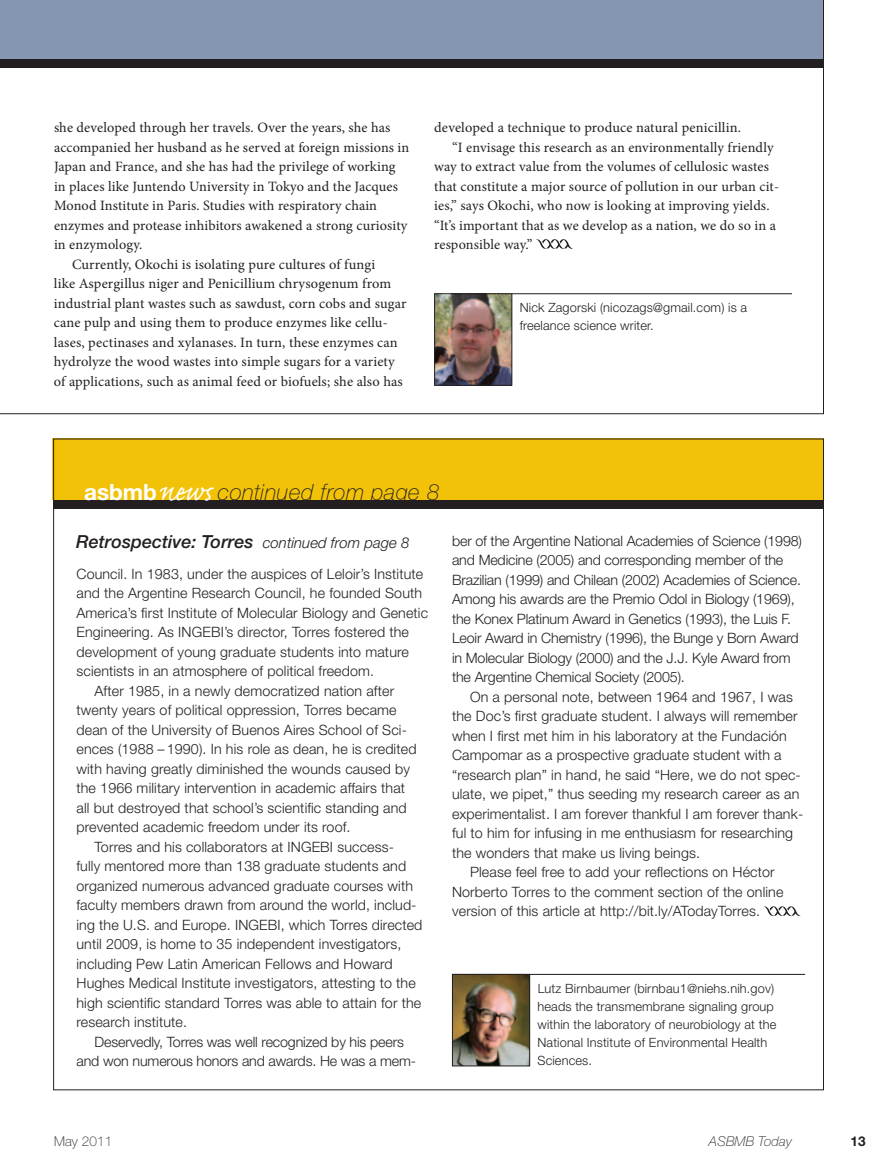
<style>
.page{position:relative;width:891px;height:1175px;background:#fff}
.page>*{position:absolute;margin:0;border:0;box-sizing:border-box;transform-origin:0 0}
.t1{font:italic 100 22.5px "Helvetica Neue LT Std";letter-spacing:.02em;color:#231f20}
.t2{font:italic 500 18px "Helvetica Neue LT Std";color:#231f20}
.t3{font:300 14.25px "Helvetica Neue LT Std";letter-spacing:.01em;color:#231f20}
.t4{font:14.25px "Minion Pro";letter-spacing:.005em;color:#231f20}
.t5{font:300 14.25px/19.5px "Helvetica Neue LT Std";letter-spacing:-.01em;color:#231f20}
.t6{font:italic 100 13.5px "Helvetica Neue LT Std";letter-spacing:.01em;color:#231f20}
.t7{font:100 13.5px "Helvetica Neue LT Std";letter-spacing:.01em;color:#231f20}
.t8{font:700 13.5px "Helvetica Neue LT Std";color:#231f20}
.t9{font:300 12.75px/18px "Helvetica Neue LT Std";letter-spacing:.01em;color:#231f20}
.s1{font-weight:700;font-style:normal;color:#fff}
.s2{font-family:"Caflisch Script Pro";font-weight:400;font-style:normal;font-size:36px;color:#fff}
.s3{font-weight:300;font-size:15px}
</style>
<div class="page">
<div style="left:53px;top:438px;width:771px;height:70px;background:#231f20"></div>
<div style="left:53px;top:438px;width:771px;height:62px;background:#f2c209"></div>
<svg style="left:0;top:0;width:824px;height:414px"></svg>
<hr style="left:434px;top:293px;width:358px;height:1px;background:#231f20">
<svg style="left:536px;top:238px;width:37px;height:11px"></svg>
<img style="left:436px;top:295px;width:74px;height:89px">
<div style="left:434px;top:293px;width:78px;height:93px;border:1px solid #231f20"></div>
<hr style="left:452px;top:974px;width:353px;height:1px;background:#231f20">
<svg style="left:764px;top:906px;width:37px;height:10px"></svg>
<img style="left:454px;top:976px;width:74px;height:88px">
<div style="left:452px;top:974px;width:78px;height:92px;border:1px solid #231f20"></div>
<p class="t4" style="left:54px;top:118px;width:338px">she developed through her travels. Over the years, she has</p>
<p class="t4" style="left:54px;top:137px;width:357px">accompanied her husband as he served at foreign missions in</p>
<p class="t4" style="left:54px;top:157px;width:343px">Japan and France, and she has had the privilege of working</p>
<p class="t4" style="left:54px;top:176px;width:346px">in places like Juntendo University in Tokyo and the Jacques</p>
<p class="t4" style="left:54px;top:196px;width:325px">Monod Institute in Paris. Studies with respiratory chain</p>
<p class="t4" style="left:54px;top:215px;width:355px">enzymes and protease inhibitors awakened a strong curiosity</p>
<p class="t4" style="left:54px;top:235px;width:90px">in enzymology.</p>
<p class="t4" style="left:72px;top:254px;width:305px">Currently, Okochi is isolating pure cultures of fungi</p>
<p class="t4" style="left:54px;top:274px;width:339px">like Aspergillus niger and Penicillium chrysogenum from</p>
<p class="t4" style="left:54px;top:293px;width:354px">industrial plant wastes such as sawdust, corn cobs and sugar</p>
<p class="t4" style="left:54px;top:313px;width:335px">cane pulp and using them to produce enzymes like cellu-</p>
<p class="t4" style="left:54px;top:332px;width:345px">lases, pectinases and xylanases. In turn, these enzymes can</p>
<p class="t4" style="left:54px;top:352px;width:342px">hydrolyze the wood wastes into simple sugars for a variety</p>
<p class="t4" style="left:54px;top:371px;width:350px">of applications, such as animal feed or biofuels; she also has</p>
<p class="t4" style="left:434px;top:118px;width:308px">developed a technique to produce natural penicillin.</p>
<p class="t4" style="left:452px;top:137px;width:323px">“I envisage this research as an environmentally friendly</p>
<p class="t4" style="left:434px;top:157px;width:336px">way to extract value from the volumes of cellulosic wastes</p>
<p class="t4" style="left:434px;top:176px;width:346px">that constitute a major source of pollution in our urban cit-</p>
<p class="t4" style="left:434px;top:196px;width:337px">ies,” says Okochi, who now is looking at improving yields.</p>
<p class="t4" style="left:434px;top:215px;width:343px">“It’s important that as we develop as a nation, we do so in a</p>
<p class="t4" style="left:434px;top:235px;width:100px">responsible way.”</p>
<p class="t9" style="left:520px;top:298px;width:229px">Nick Zagorski (nicozags@gmail.com) is a freelance science writer.</p>
<h1 class="t1" style="left:84px;top:479px;width:357px"><span class="s1">asbmb</span><span class="s2">news</span> continued from page 8</h1>
<p class="t2" style="left:76px;top:531px;width:335px">Retrospective: Torres <span class="s3">continued from page 8</span></p>
<p class="t3" style="left:76px;top:565px;width:348px">Council. In 1983, under the auspices of Leloir’s Institute</p>
<p class="t3" style="left:76px;top:584px;width:347px">and the Argentine Research Council, he founded South</p>
<p class="t3" style="left:76px;top:604px;width:353px">America’s first Institute of Molecular Biology and Genetic</p>
<p class="t3" style="left:76px;top:623px;width:334px">Engineering. As INGEBI’s director, Torres fostered the</p>
<p class="t3" style="left:76px;top:643px;width:334px">development of young graduate students into mature</p>
<p class="t3" style="left:76px;top:662px;width:299px">scientists in an atmosphere of political freedom.</p>
<p class="t3" style="left:94px;top:682px;width:301px">After 1985, in a newly democratized nation after</p>
<p class="t3" style="left:76px;top:701px;width:322px">twenty years of political oppression, Torres became</p>
<p class="t3" style="left:76px;top:721px;width:332px">dean of the University of Buenos Aires School of Sci-</p>
<p class="t3" style="left:76px;top:740px;width:342px">ences (1988 – 1990). In his role as dean, he is credited</p>
<p class="t3" style="left:76px;top:760px;width:335px">with having greatly diminished the wounds caused by</p>
<p class="t3" style="left:76px;top:779px;width:330px">the 1966 military intervention in academic affairs that</p>
<p class="t3" style="left:76px;top:799px;width:332px">all but destroyed that school’s scientific standing and</p>
<p class="t3" style="left:76px;top:818px;width:276px">prevented academic freedom under its roof.</p>
<p class="t3" style="left:94px;top:838px;width:301px">Torres and his collaborators at INGEBI success-</p>
<p class="t3" style="left:76px;top:857px;width:331px">fully mentored more than 138 graduate students and</p>
<p class="t3" style="left:76px;top:876px;width:338px">organized numerous advanced graduate courses with</p>
<p class="t3" style="left:76px;top:896px;width:342px">faculty members drawn from around the world, includ-</p>
<p class="t3" style="left:76px;top:915px;width:348px">ing the U.S. and Europe. INGEBI, which Torres directed</p>
<p class="t3" style="left:76px;top:935px;width:327px">until 2009, is home to 35 independent investigators,</p>
<p class="t3" style="left:76px;top:954px;width:318px">including Pew Latin American Fellows and Howard</p>
<p class="t3" style="left:76px;top:974px;width:341px">Hughes Medical Institute investigators, attesting to the</p>
<p class="t3" style="left:76px;top:993px;width:346px">high scientific standard Torres was able to attain for the</p>
<p class="t3" style="left:76px;top:1013px;width:112px">research institute.</p>
<p class="t5" style="left:94px;top:1031px;width:311px">Deservedly, Torres was well recognized by his peers</p>
<p class="t5" style="left:76px;top:1051px;width:341px">and won numerous honors and awards. He was a mem-</p>
<p class="t5" style="left:452px;top:530px;width:352px">ber of the Argentine National Academies of Science (1998) and Medicine (2005) and corresponding member of the Brazilian (1999) and Chilean (2002) Academies of Science.<br>Among his awards are the Premio Odol in Biology (1969), the Konex Platinum Award in Genetics (1993), the Luis F.<br>Leoir Award in Chemistry (1996), the Bunge y Born Award in Molecular Biology (2000) and the J.J. Kyle Award from the Argentine Chemical Society (2005).</p>
<p class="t3" style="left:470px;top:688px;width:324px">On a personal note, between 1964 and 1967, I was</p>
<p class="t3" style="left:452px;top:707px;width:347px">the Doc’s first graduate student. I always will remember</p>
<p class="t3" style="left:452px;top:727px;width:336px">when I first met him in his laboratory at the Fundación</p>
<p class="t3" style="left:452px;top:746px;width:331px">Campomar as a prospective graduate student with a</p>
<p class="t3" style="left:452px;top:766px;width:350px">“research plan” in hand, he said “Here, we do not spec-</p>
<p class="t3" style="left:452px;top:785px;width:349px">ulate, we pipet,” thus seeding my research career as an</p>
<p class="t3" style="left:452px;top:805px;width:353px">experimentalist. I am forever thankful I am forever thank-</p>
<p class="t3" style="left:452px;top:824px;width:343px">ful to him for infusing in me enthusiasm for researching</p>
<p class="t3" style="left:452px;top:843px;width:249px">the wonders that make us living beings.</p>
<p class="t3" style="left:470px;top:863px;width:306px">Please feel free to add your reflections on Héctor</p>
<p class="t3" style="left:452px;top:882px;width:333px">Norberto Torres to the comment section of the online</p>
<p class="t3" style="left:452px;top:902px;width:309px">version of this article at http://bit.ly/ATodayTorres.</p>
<p class="t9" style="left:538px;top:979px;width:240px">Lutz Birnbaumer (birnbau1@niehs.nih.gov) heads the transmembrane signaling group within the laboratory of neurobiology at the National Institute of Environmental Health Sciences.</p>
<p class="t7" style="left:54px;top:1133px;width:60px">May 2011</p>
<p class="t6" style="left:709px;top:1133px;width:84px">ASBMB Today</p>
<p class="t8" style="left:850px;top:1132px;width:17px">13</p>
</div>
